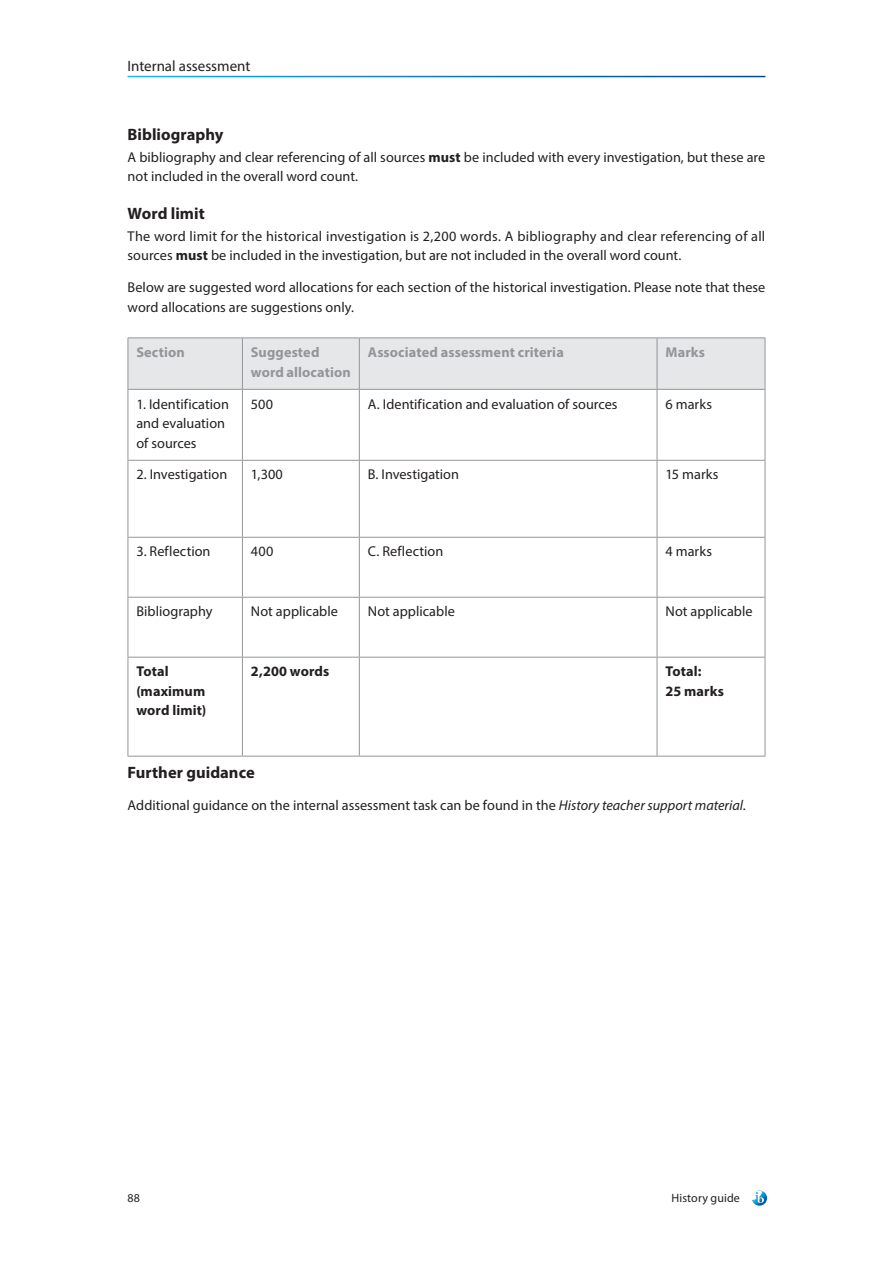
<style>
.page{position:relative;width:893px;height:1263px;background:#fff}
.page>*{position:absolute;margin:0;border:0;box-sizing:border-box;transform-origin:0 0}
.t1{font:700 16.5px "Myriad Pro";color:#231f20}
.t2{font:15px "Myriad Pro";color:#231f20}
.t3{font:14.25px/19.5px "Myriad Pro";letter-spacing:.005em;color:#231f20}
.t4{font:700 14.25px/19.5px "Myriad Pro";letter-spacing:.01em;color:#939598}
.t5{font:700 14.25px/19.5px "Myriad Pro";letter-spacing:.005em;color:#231f20}
.t6{font:12px "Myriad Pro";letter-spacing:.01em;color:#231f20}
.s1{font-weight:700}
.s2{font-style:italic}
</style>
<div class="page">
<svg style="left:752px;top:1190px;width:15px;height:16px"></svg>
<div style="left:129px;top:338px;width:636px;height:51px;background:#e6e7e9"></div>
<hr style="left:128px;top:337px;width:114px;height:1px;background:#939598">
<hr style="left:128px;top:338px;width:1px;height:51px;background:#939598">
<hr style="left:242px;top:337px;width:117px;height:1px;background:#939598">
<hr style="left:242px;top:338px;width:1px;height:51px;background:#939598">
<hr style="left:359px;top:337px;width:298px;height:1px;background:#939598">
<hr style="left:359px;top:338px;width:1px;height:51px;background:#939598">
<hr style="left:657px;top:337px;width:108px;height:1px;background:#939598">
<hr style="left:657px;top:338px;width:1px;height:51px;background:#939598">
<hr style="left:765px;top:338px;width:1px;height:51px;background:#939598">
<hr style="left:128px;top:389px;width:114px;height:1px;background:#939598">
<hr style="left:128px;top:390px;width:1px;height:70px;background:#939598">
<hr style="left:242px;top:389px;width:117px;height:1px;background:#939598">
<hr style="left:242px;top:390px;width:1px;height:70px;background:#939598">
<hr style="left:359px;top:389px;width:298px;height:1px;background:#939598">
<hr style="left:359px;top:390px;width:1px;height:70px;background:#939598">
<hr style="left:657px;top:389px;width:108px;height:1px;background:#939598">
<hr style="left:657px;top:390px;width:1px;height:70px;background:#939598">
<hr style="left:765px;top:390px;width:1px;height:70px;background:#939598">
<hr style="left:128px;top:460px;width:114px;height:1px;background:#939598">
<hr style="left:128px;top:461px;width:1px;height:76px;background:#939598">
<hr style="left:242px;top:460px;width:117px;height:1px;background:#939598">
<hr style="left:242px;top:461px;width:1px;height:76px;background:#939598">
<hr style="left:359px;top:460px;width:298px;height:1px;background:#939598">
<hr style="left:359px;top:461px;width:1px;height:76px;background:#939598">
<hr style="left:657px;top:460px;width:108px;height:1px;background:#939598">
<hr style="left:657px;top:461px;width:1px;height:76px;background:#939598">
<hr style="left:765px;top:461px;width:1px;height:76px;background:#939598">
<hr style="left:128px;top:537px;width:114px;height:1px;background:#939598">
<hr style="left:128px;top:538px;width:1px;height:59px;background:#939598">
<hr style="left:242px;top:537px;width:117px;height:1px;background:#939598">
<hr style="left:242px;top:538px;width:1px;height:59px;background:#939598">
<hr style="left:359px;top:537px;width:298px;height:1px;background:#939598">
<hr style="left:359px;top:538px;width:1px;height:59px;background:#939598">
<hr style="left:657px;top:537px;width:108px;height:1px;background:#939598">
<hr style="left:657px;top:538px;width:1px;height:59px;background:#939598">
<hr style="left:765px;top:538px;width:1px;height:59px;background:#939598">
<hr style="left:128px;top:597px;width:114px;height:1px;background:#939598">
<hr style="left:128px;top:598px;width:1px;height:59px;background:#939598">
<hr style="left:242px;top:597px;width:117px;height:1px;background:#939598">
<hr style="left:242px;top:598px;width:1px;height:59px;background:#939598">
<hr style="left:359px;top:597px;width:298px;height:1px;background:#939598">
<hr style="left:359px;top:598px;width:1px;height:59px;background:#939598">
<hr style="left:657px;top:597px;width:108px;height:1px;background:#939598">
<hr style="left:657px;top:598px;width:1px;height:59px;background:#939598">
<hr style="left:765px;top:598px;width:1px;height:59px;background:#939598">
<hr style="left:128px;top:657px;width:114px;height:1px;background:#939598">
<hr style="left:128px;top:657px;width:1px;height:99px;background:#939598">
<hr style="left:242px;top:657px;width:117px;height:1px;background:#939598">
<hr style="left:242px;top:657px;width:1px;height:99px;background:#939598">
<hr style="left:359px;top:657px;width:298px;height:1px;background:#939598">
<hr style="left:359px;top:657px;width:1px;height:99px;background:#939598">
<hr style="left:657px;top:657px;width:108px;height:1px;background:#939598">
<hr style="left:657px;top:657px;width:1px;height:99px;background:#939598">
<hr style="left:765px;top:657px;width:1px;height:99px;background:#939598">
<hr style="left:128px;top:756px;width:114px;height:1px;background:#939598">
<hr style="left:242px;top:756px;width:117px;height:1px;background:#939598">
<hr style="left:359px;top:756px;width:298px;height:1px;background:#939598">
<hr style="left:657px;top:756px;width:108px;height:1px;background:#939598">
<p class="t2" style="left:128px;top:57px;width:124px">Internal assessment</p>
<p class="t1" style="left:128px;top:124px;width:97px">Bibliography</p>
<p class="t3" style="left:128px;top:147px;width:639px">A bibliography and clear referencing of all sources <span class="s1">must</span> be included with every investigation, but these are not included in the overall word count.</p>
<p class="t1" style="left:128px;top:203px;width:79px">Word limit</p>
<p class="t3" style="left:128px;top:226px;width:639px">The word limit for the historical investigation is 2,200 words. A bibliography and clear referencing of all sources <span class="s1">must</span> be included in the investigation, but are not included in the overall word count.</p>
<p class="t3" style="left:128px;top:278px;width:639px">Below are suggested word allocations for each section of the historical investigation. Please note that these word allocations are suggestions only.</p>
<p class="t4" style="left:136px;top:342px;width:50px">Section</p>
<p class="t4" style="left:251px;top:342px;width:101px">Suggested word allocation</p>
<p class="t4" style="left:368px;top:342px;width:197px">Associated assessment criteria</p>
<p class="t4" style="left:665px;top:342px;width:41px">Marks</p>
<p class="t3" style="left:136px;top:394px;width:94px">1. Identification and evaluation of sources</p>
<p class="t3" style="left:251px;top:394px;width:24px">500</p>
<p class="t3" style="left:368px;top:394px;width:251px">A. Identification and evaluation of sources</p>
<p class="t3" style="left:665px;top:394px;width:48px">6 marks</p>
<p class="t3" style="left:136px;top:465px;width:92px">2. Investigation</p>
<p class="t3" style="left:251px;top:465px;width:34px">1,300</p>
<p class="t3" style="left:368px;top:465px;width:93px">B. Investigation</p>
<p class="t3" style="left:665px;top:465px;width:54px">15 marks</p>
<p class="t3" style="left:136px;top:542px;width:76px">3. Reflection</p>
<p class="t3" style="left:251px;top:542px;width:24px">400</p>
<p class="t3" style="left:368px;top:542px;width:77px">C. Reflection</p>
<p class="t3" style="left:665px;top:542px;width:48px">4 marks</p>
<p class="t3" style="left:136px;top:602px;width:78px">Bibliography</p>
<p class="t3" style="left:251px;top:602px;width:89px">Not applicable</p>
<p class="t3" style="left:368px;top:602px;width:89px">Not applicable</p>
<p class="t3" style="left:665px;top:602px;width:89px">Not applicable</p>
<p class="t5" style="left:136px;top:661px;width:71px">Total (maximum word limit)</p>
<p class="t5" style="left:251px;top:661px;width:80px">2,200 words</p>
<p class="t5" style="left:665px;top:661px;width:60px">Total:<br>25 marks</p>
<p class="t1" style="left:128px;top:761px;width:129px">Further guidance</p>
<p class="t3" style="left:128px;top:795px;width:620px">Additional guidance on the internal assessment task can be found in the <span class="s2">History teacher support material</span>.</p>
<p class="t6" style="left:128px;top:1190px;width:14px">88</p>
<p class="t6" style="left:672px;top:1190px;width:70px">History guide</p>
</div>
